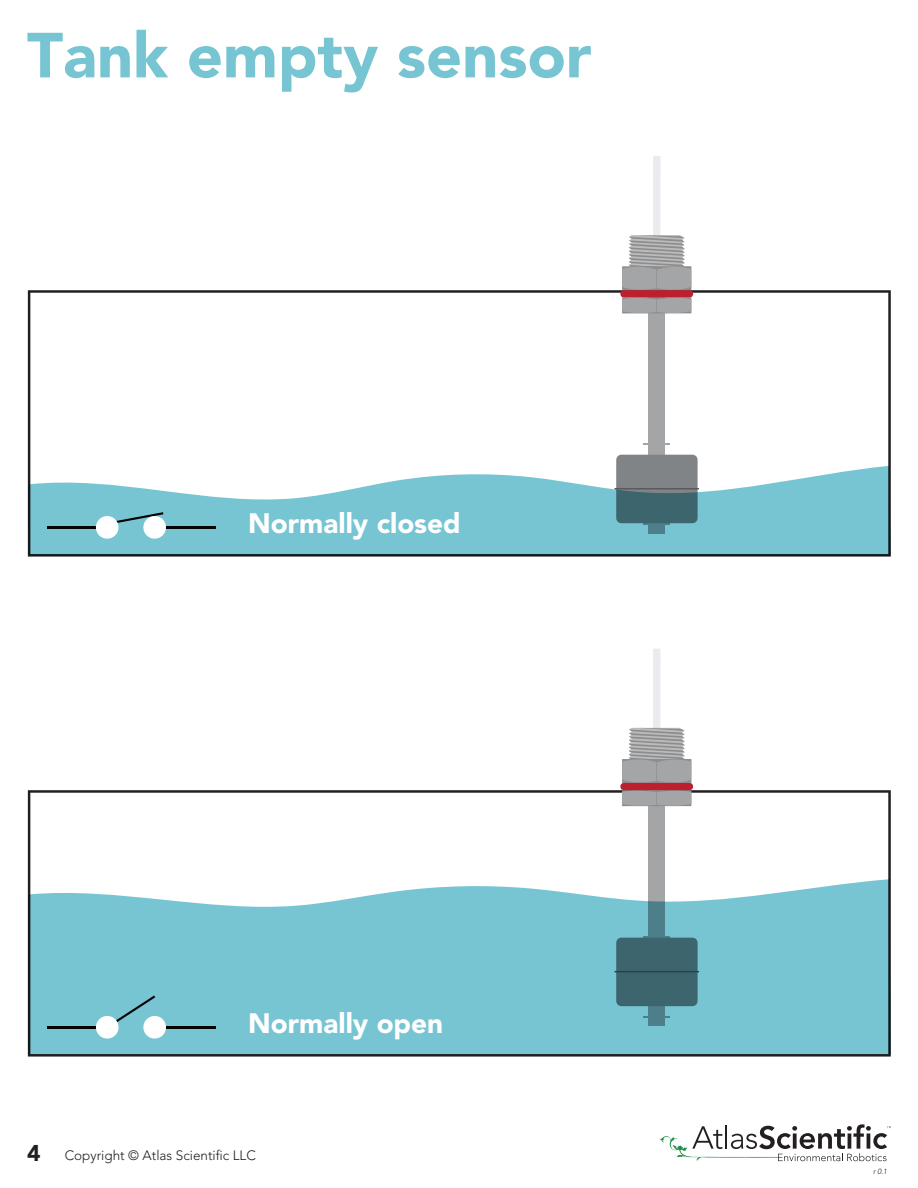
<style>
.page{position:relative;width:918px;height:1188px;background:#fff}
.page>*{position:absolute;margin:0;border:0;box-sizing:border-box;transform-origin:0 0}
.t1{font:900 63px "Avenir";color:#77c5d3}
.t2{font:900 27.9px "Avenir";color:#fff}
.t3{font:900 22.65px "Avenir";color:#231f20}
.t4{font:300 13.5px "Avenir";color:#231f20}
.t5{font:italic 300 7.5px "Avenir";color:#231f20}
</style>
<div class="page">
<svg style="left:660px;top:1124px;width:231px;height:37px"></svg>
<svg style="left:28px;top:790px;width:863px;height:267px"></svg>
<svg style="left:28px;top:290px;width:863px;height:267px"></svg>
<div style="left:649px;top:297px;width:16px;height:236px;background:#a3a5a6"></div>
<svg style="left:622px;top:156px;width:69px;height:159px"></svg>
<div style="left:620px;top:290px;width:73px;height:7px;background:#bd1f2f;border-radius:3px"></div>
<hr style="left:643px;top:443px;width:27px;height:2px;background:#a3a5a6">
<div style="left:616px;top:455px;width:82px;height:68px;background:#818486;border-radius:5px"></div>
<svg style="left:29px;top:466px;width:862px;height:90px;fill:#77c5d3"></svg>
<hr style="left:155px;top:526px;width:61px;height:2px;background:#040503">
<hr style="left:48px;top:526px;width:61px;height:2px;background:#040503">
<svg style="left:112px;top:512px;width:51px;height:12px"></svg>
<div style="left:96px;top:516px;width:23px;height:23px;background:#fff;border-radius:50%"></div>
<div style="left:143px;top:516px;width:23px;height:23px;background:#fff;border-radius:50%"></div>
<div style="left:649px;top:790px;width:16px;height:236px;background:#a3a5a6"></div>
<svg style="left:622px;top:649px;width:69px;height:158px"></svg>
<div style="left:620px;top:783px;width:73px;height:7px;background:#bd1f2f;border-radius:3px"></div>
<svg style="left:29px;top:879px;width:862px;height:176px;background:#7fc4d0"></svg>
<hr style="left:155px;top:1026px;width:61px;height:2px;background:#040503">
<hr style="left:48px;top:1026px;width:61px;height:2px;background:#040503">
<svg style="left:112px;top:996px;width:43px;height:29px"></svg>
<div style="left:96px;top:1016px;width:23px;height:23px;background:#fff;border-radius:50%"></div>
<div style="left:143px;top:1016px;width:23px;height:23px;background:#fff;border-radius:50%"></div>
<p class="t1" style="left:27px;top:17px;width:566px">Tank empty sensor</p>
<p class="t2" style="left:248px;top:506px;width:214px">Normally closed</p>
<p class="t2" style="left:248px;top:1006px;width:196px">Normally open</p>
<p class="t3" style="left:27px;top:1139px;width:15px">4</p>
<p class="t4" style="left:65px;top:1148px;width:193px">Copyright © Atlas Scientific LLC</p>
<p class="t5" style="left:873px;top:1167px;width:16px">r 0.1</p>
</div>
